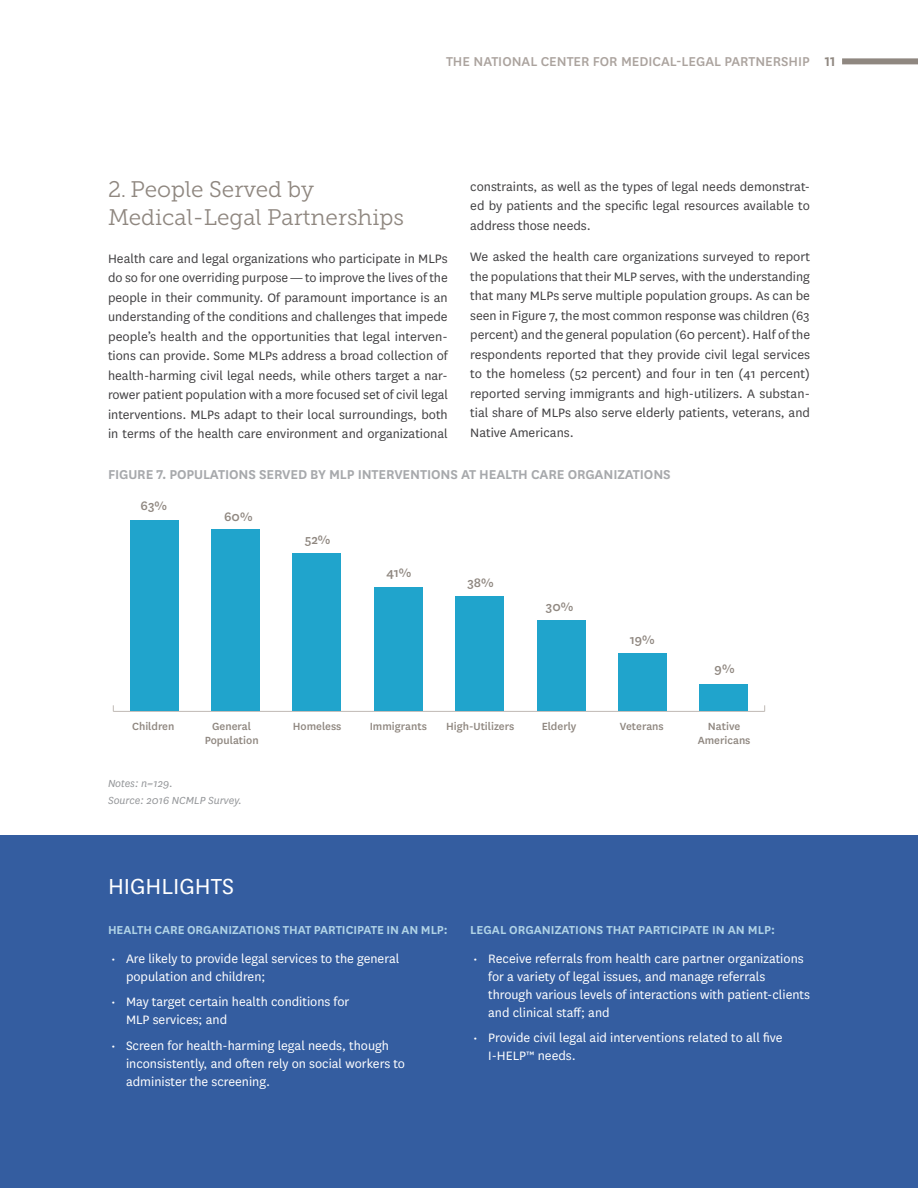
<style>
.page{position:relative;width:918px;height:1188px;background:#fff}
.page>*{position:absolute;margin:0;border:0;box-sizing:border-box;transform-origin:0 0}
.t1{font:25.5px "National";color:#fff}
.t2{font:22.5px/28.5px "Museo Slab 300";color:#8f8780}
.t3{font:600 15px "National";letter-spacing:-.01em;color:#a7a9ac}
.t4{font:500 15px "National";color:#aba39e}
.t5{font:500 14.4px "National";color:#8f8780}
.t6{font:14.25px/19.5px "National";color:#414042;text-align:justify}
.t7{font:14.25px/18px "National";color:#fff}
.t8{font:600 13.5px "National";color:#b0d3e6}
.t9{font:500 12.15px/13.6px "National";color:#8f8780;text-align:center}
.t10{font:italic 12px/16.5px "National";color:#939598}
.s1{font-weight:600;color:#8f8780}
</style>
<div class="page">
<div style="left:0;top:836px;width:918px;height:352px;background:#345da0"></div>
<hr style="left:113px;top:711px;width:652px;height:1px;background:#bfb9b4">
<div style="left:700px;top:684px;width:48px;height:27px;background:#20a4cc"></div>
<div style="left:618px;top:654px;width:49px;height:57px;background:#20a4cc"></div>
<div style="left:537px;top:621px;width:49px;height:90px;background:#20a4cc"></div>
<div style="left:455px;top:596px;width:49px;height:115px;background:#20a4cc"></div>
<div style="left:374px;top:587px;width:49px;height:124px;background:#20a4cc"></div>
<div style="left:292px;top:554px;width:49px;height:157px;background:#20a4cc"></div>
<div style="left:211px;top:530px;width:49px;height:181px;background:#20a4cc"></div>
<div style="left:130px;top:521px;width:48px;height:190px;background:#20a4cc"></div>
<div style="left:842px;top:58px;width:76px;height:6px;background:#8f8780"></div>
<p class="t4" style="left:446px;top:52px;width:391px">THE NATIONAL CENTER FOR MEDICAL-LEGAL PARTNERSHIP <span class="s1">11</span></p>
<h2 class="t2" style="left:108px;top:175px;width:297px">2. People Served by<br>Medical-Legal Partnerships</h2>
<p class="t6" style="left:108px;top:248px;width:341px">Health care and legal organizations who participate in MLPs do so for one overriding purpose — to improve the lives of the people in their community. Of paramount importance is an understanding of the conditions and challenges that impede people’s health and the opportunities that legal interven&shy;tions can provide. Some MLPs address a broad collection of health-harming civil legal needs, while others target a nar&shy;rower patient population with a more focused set of civil legal interventions. MLPs adapt to their local surroundings, both in terms of the health care environment and organizational</p>
<p class="t6" style="left:470px;top:176px;width:341px">constraints, as well as the types of legal needs demonstrat&shy;ed by patients and the specific legal resources available to address those needs.</p>
<p class="t6" style="left:470px;top:246px;width:341px">We asked the health care organizations surveyed to report the populations that their MLP serves, with the understanding that many MLPs serve multiple population groups. As can be seen in Figure 7, the most common response was children (63 percent) and the general population (60 percent). Half of the respondents reported that they provide civil legal services to the homeless (52 percent) and four in ten (41 percent) reported serving immigrants and high-utilizers. A substan&shy;tial share of MLPs also serve elderly patients, veterans, and Native Americans.</p>
<p class="t3" style="left:108px;top:464px;width:564px">FIGURE 7. POPULATIONS SERVED BY MLP INTERVENTIONS AT HEALTH CARE ORGANIZATIONS</p>
<p class="t5" style="left:141px;top:496px;width:28px">63%</p>
<p class="t5" style="left:224px;top:507px;width:30px">60%</p>
<p class="t5" style="left:305px;top:530px;width:27px">52%</p>
<p class="t5" style="left:386px;top:563px;width:26px">41%</p>
<p class="t5" style="left:468px;top:573px;width:28px">38%</p>
<p class="t5" style="left:546px;top:597px;width:29px">30%</p>
<p class="t5" style="left:630px;top:630px;width:27px">19%</p>
<p class="t5" style="left:715px;top:659px;width:21px">9%</p>
<p class="t9" style="left:132px;top:719px;width:44px">Children</p>
<p class="t9" style="left:205px;top:719px;width:55px">General<br>Population</p>
<p class="t9" style="left:293px;top:719px;width:50px">Homeless</p>
<p class="t9" style="left:370px;top:719px;width:59px">Immigrants</p>
<p class="t9" style="left:446px;top:719px;width:70px">High-Utilizers</p>
<p class="t9" style="left:542px;top:719px;width:36px">Elderly</p>
<p class="t9" style="left:620px;top:719px;width:45px">Veterans</p>
<p class="t9" style="left:698px;top:719px;width:54px">Native<br>Americans</p>
<p class="t10" style="left:108px;top:775px;width:136px">Notes: n=129.<br>Source: 2016 NCMLP Survey.</p>
<h1 class="t1" style="left:108px;top:869px;width:128px">HIGHLIGHTS</h1>
<p class="t8" style="left:108px;top:921px;width:341px">HEALTH CARE ORGANIZATIONS THAT PARTICIPATE IN AN MLP:</p>
<p class="t7" style="left:126px;top:949px;width:275px;text-indent:-15px">• Are likely to provide legal services to the general population and children;</p>
<p class="t7" style="left:126px;top:992px;width:225px;text-indent:-15px">• May target certain health conditions for<br>MLP services; and</p>
<p class="t7" style="left:126px;top:1036px;width:281px;text-indent:-15px">• Screen for health-harming legal needs, though inconsistently, and often rely on social workers to administer the screening.</p>
<p class="t8" style="left:470px;top:921px;width:306px">LEGAL ORGANIZATIONS THAT PARTICIPATE IN AN MLP:</p>
<p class="t7" style="left:488px;top:949px;width:323px;text-indent:-15px">• Receive referrals from health care partner organizations for a variety of legal issues, and manage referrals through various levels of interactions with patient-clients and clinical staff; and</p>
<p class="t7" style="left:488px;top:1028px;width:296px;text-indent:-15px">• Provide civil legal aid interventions related to all five<br>I-HELP™ needs.</p>
</div>
